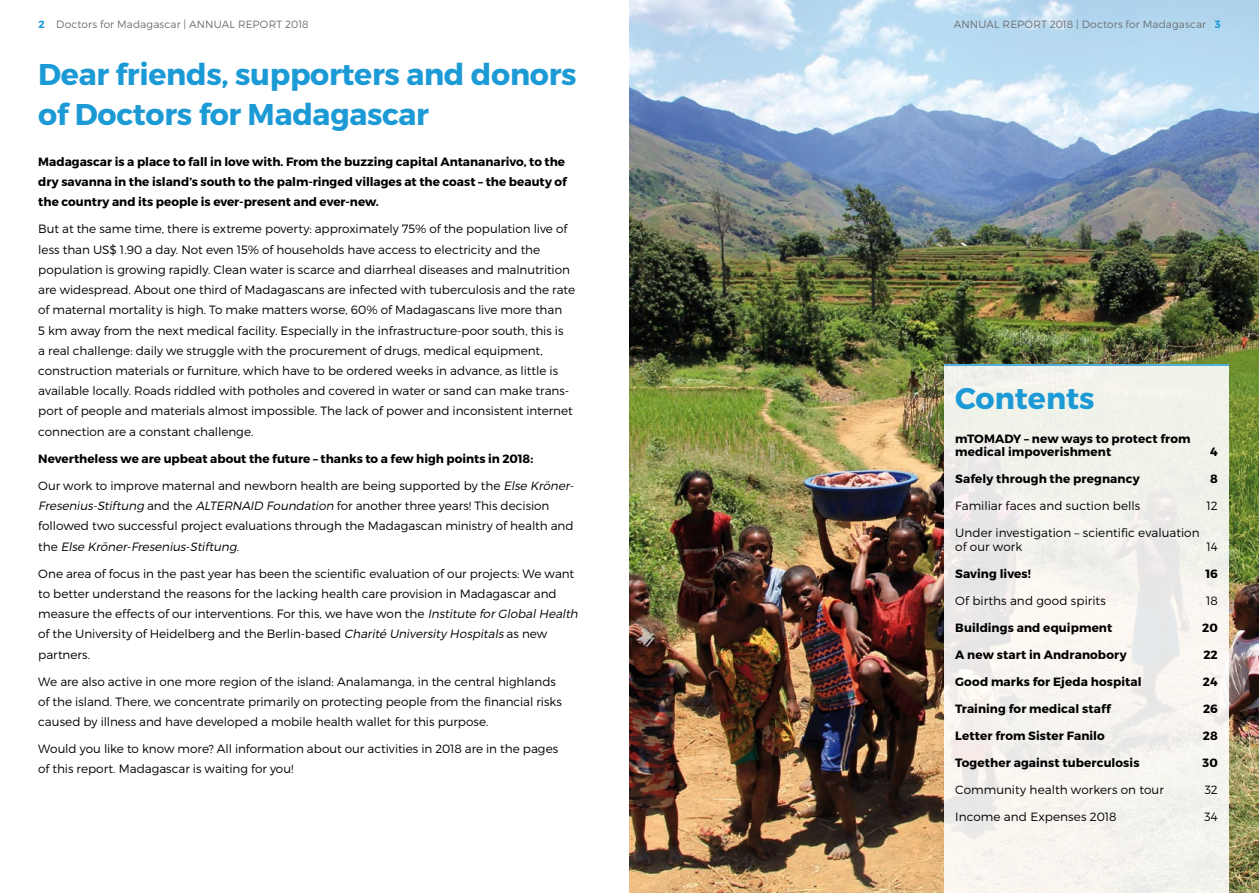
<style>
.page{position:relative;width:1259px;height:893px;background:#fff}
.page>*{position:absolute;margin:0;border:0;box-sizing:border-box;transform-origin:0 0}
.t1{font:700 30px/40.5px "Montserrat";letter-spacing:-.01em;color:#1c9ad6}
.t2{font:300 12px/20.2px "Montserrat";letter-spacing:-.005em;color:#000}
.t3{font:700 12px/20.2px "Montserrat";letter-spacing:.005em;color:#000}
.t4{font:300 10.5px "Montserrat";letter-spacing:.015em;color:#6d6e71}
.s1{font-weight:700;color:#1c9ad6}
.s2{font-style:italic}
</style>
<div class="page">
<img style="left:629px;top:0;width:630px;height:893px">
<div style="left:944px;top:364px;width:285px;height:529px;background:linear-gradient(to right,#f2efec,#f3f3ed)"></div>
<hr style="left:944px;top:364px;width:285px;height:2px;background:#1c9ad6">
<p class="t4" style="left:38px;top:18px;width:272px"><span class="s1">2</span> Doctors for Madagascar | Annual Report 2018</p>
<h1 class="t1" style="left:38px;top:54px;width:540px">Dear friends, supporters and donors of Doctors for Madagascar</h1>
<p class="t3" style="left:38px;top:152px;width:530px">Madagascar is a place to fall in love with. From the buzzing capital Antananarivo, to the dry savanna in the island’s south to the palm-ringed villages at the coast – the beauty of the country and its people is ever-present and ever-new.</p>
<p class="t2" style="left:38px;top:219px;width:538px">But at the same time, there is extreme poverty: approximately 75% of the population live of less than US$ 1.90 a day. N ot even 15% of households have access to electricity and the population is growing rapidly. Clean water is scarce and diarrheal diseases and malnutrition are widespread. About one third of Madagascans are infected with tuberculosis and the rate of maternal mortality is high. To make matters worse, 60% of Madagascans live more than<br>5 km away from the next medical facility. Especially in the infrastructure-poor south, this is<br>a real challenge: daily we struggle with the procurement of drugs, medical equipment, construction materials or furniture, which have to be ordered weeks in advance, as little is available locally. Roads riddled with potholes and covered in water or sand can make trans&shy;port of people and materials almost impossible. The lack of power and inconsistent internet connection are a constant challenge.</p>
<p class="t3" style="left:38px;top:448px;width:496px">Nevertheless we are upbeat about the future – thanks to a few high points in 2018:</p>
<p class="t2" style="left:38px;top:475px;width:539px">Our work to improve maternal and newborn health are being supported by the <span class="s2">Else Kröner-Fresenius-Stiftung</span> and the <span class="s2">ALTERNAIDFoundation</span> for another three years! This decision followed two successful project evaluations through the Madagascan ministry of health and t h e <span class="s2">Else Kröner-Fresenius</span>- <span class="s2">Stiftung</span>.</p>
<p class="t2" style="left:38px;top:563px;width:543px">One area of focus in the past year has been the scientific evaluation of our projects: We want to better understand the reasons for the lacking health care provision in Madagascar and measure the effects of our interventions. For this, we have won the <span class="s2">Institute forGlobalHealth </span>of the U niversity of Heidelberg and the Berlin-based <span class="s2">Charité University Hospitals</span> as new partners.</p>
<p class="t2" style="left:38px;top:671px;width:525px">We are also active in one more region of the island: Analamanga, in the central highlands of the island. There, we concentrate primarily on protecting people from the financial risks caused by illness and have developed a mobile health wallet for this purpose.</p>
<p class="t2" style="left:38px;top:738px;width:521px">Would you like to know more? All information about our activities in 2018 are in the pages of this report. Madagascar is waiting for you!</p>
<p class="t4" style="left:953px;top:18px;width:268px">Annual Report 2018 | Doctors for Madagascar <span class="s1">3</span></p>
<h1 class="t1" style="left:955px;top:378px;width:141px">Contents</h1>
<p class="t3" style="left:955px;top:432px;width:237px;line-height:13.5px">mTOMADY – new ways to protect from medical impoverishment</p>
<p class="t3" style="left:1210px;top:442px;width:9px">4</p>
<p class="t3" style="left:955px;top:469px;width:186px">Safely through the pregnancy</p>
<p class="t3" style="left:1210px;top:469px;width:9px">8</p>
<p class="t2" style="left:955px;top:495px;width:187px">Familiar faces and suction bells</p>
<p class="t2" style="left:1206px;top:495px;width:13px">12</p>
<p class="t2" style="left:955px;top:526px;width:246px;line-height:13.5px">U nder investigation – scientific evaluation of our work</p>
<p class="t2" style="left:1206px;top:536px;width:13px">14</p>
<p class="t3" style="left:955px;top:563px;width:77px">Saving lives!</p>
<p class="t3" style="left:1205px;top:563px;width:14px">16</p>
<p class="t2" style="left:955px;top:590px;width:152px">Of births and good spirits</p>
<p class="t2" style="left:1206px;top:590px;width:13px">18</p>
<p class="t3" style="left:955px;top:617px;width:158px">Buildings and equipment</p>
<p class="t3" style="left:1202px;top:617px;width:17px">20</p>
<p class="t3" style="left:955px;top:644px;width:173px">A new start in Andranobory</p>
<p class="t3" style="left:1203px;top:644px;width:16px">22</p>
<p class="t3" style="left:955px;top:671px;width:188px">Good marks for Ejeda hospital</p>
<p class="t3" style="left:1203px;top:671px;width:16px">24</p>
<p class="t3" style="left:955px;top:698px;width:157px">Training for medical staff</p>
<p class="t3" style="left:1203px;top:698px;width:16px">26</p>
<p class="t3" style="left:955px;top:725px;width:151px">Letter from Sister Fanilo</p>
<p class="t3" style="left:1202px;top:725px;width:16px">28</p>
<p class="t3" style="left:955px;top:752px;width:186px">Together against tuberculosis</p>
<p class="t3" style="left:1202px;top:752px;width:17px">30</p>
<p class="t2" style="left:955px;top:779px;width:210px">Community health workers on tour</p>
<p class="t2" style="left:1204px;top:779px;width:15px">32</p>
<p class="t2" style="left:955px;top:806px;width:163px">Income and Expenses 2018</p>
<p class="t2" style="left:1204px;top:806px;width:15px">34</p>
</div>
